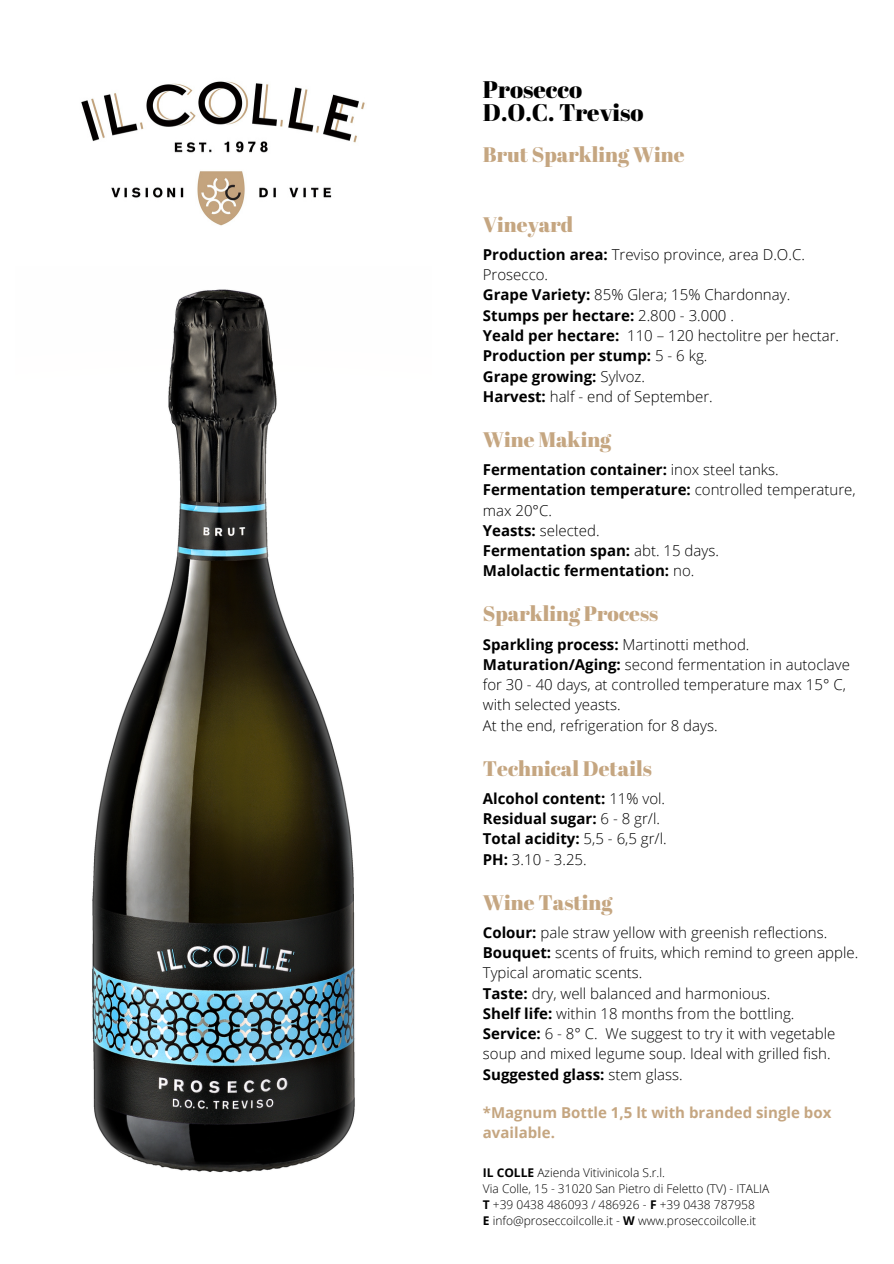
<style>
.page{position:relative;width:894px;height:1264px;background:#fff}
.page>*{position:absolute;margin:0;border:0;box-sizing:border-box;transform-origin:0 0}
.t1{font:24px "Abril Fatface";color:#000}
.t2{font:21px "Abril Fatface";color:#c5a681}
.t3{font:300 15px/20.2px "Open Sans";color:#000}
.t4{font:700 15px "Open Sans";color:#000}
.t5{font:700 15px/20.2px "Open Sans";color:#c5a681}
.t6{font:300 12px "Open Sans";color:#000}
.s1{font-weight:700}
.s2{font-weight:300}
</style>
<div class="page">
<img style="left:81px;top:81px;width:284px;height:145px">
<img style="left:92px;top:289px;width:263px;height:884px">
<p class="t1" style="left:482px;top:72px;width:101px">Prosecco</p>
<p class="t1" style="left:482px;top:96px;width:162px">D.O.C. Treviso</p>
<p class="t2" style="left:482px;top:140px;width:203px">Brut Sparkling Wine</p>
<p class="t2" style="left:482px;top:209px;width:92px">Vineyard</p>
<p class="t3" style="left:482px;top:244px;width:323px"><span class="s1">Production area:</span> Treviso province, area D.O.C.<br>Prosecco.</p>
<p class="t3" style="left:482px;top:284px;width:309px"><span class="s1">Grape Variety:</span> 85% Glera; 15% Chardonnay.</p>
<p class="t4" style="left:482px;top:305px;width:252px">Stumps per hectare: <span class="s2">2.800 - 3.000 .</span></p>
<p class="t3" style="left:482px;top:325px;width:358px"><span class="s1">Yeald per hectare:</span> 110 – 120 hectolitre per hectar.</p>
<p class="t4" style="left:482px;top:345px;width:226px">Production per stump: <span class="s2">5 - 6 kg.</span></p>
<p class="t4" style="left:482px;top:365px;width:164px">Grape growing: <span class="s2">Sylvoz.</span></p>
<p class="t3" style="left:482px;top:386px;width:231px"><span class="s1">Harvest:</span> half - end of September.</p>
<p class="t2" style="left:482px;top:424px;width:130px">Wine Making</p>
<p class="t4" style="left:482px;top:459px;width:297px">Fermentation container: <span class="s2">inox steel tanks.</span></p>
<p class="t3" style="left:482px;top:479px;width:374px"><span class="s1">Fermentation temperature:</span> controlled temperature, max 20°C.</p>
<p class="t3" style="left:482px;top:520px;width:118px"><span class="s1">Yeasts:</span> selected.</p>
<p class="t4" style="left:482px;top:540px;width:237px">Fermentation span: <span class="s2">abt. 15 days.</span></p>
<p class="t4" style="left:482px;top:560px;width:213px">Malolactic fermentation: <span class="s2">no.</span></p>
<p class="t2" style="left:482px;top:599px;width:177px">Sparkling Process</p>
<p class="t4" style="left:482px;top:633px;width:268px">Sparkling process: <span class="s2">Martinotti method.</span></p>
<p class="t3" style="left:482px;top:654px;width:368px"><span class="s1">Maturation/Aging:</span> second fermentation in autoclave for 30 - 40 days, at controlled temperature max 15° C, with selected yeasts.</p>
<p class="t3" style="left:482px;top:714px;width:236px">At the end, refrigeration for 8 days.</p>
<p class="t2" style="left:482px;top:753px;width:170px">Technical Details</p>
<p class="t4" style="left:482px;top:787px;width:184px">Alcohol content: <span class="s2">11% vol.</span></p>
<p class="t4" style="left:482px;top:808px;width:178px">Residual sugar: <span class="s2">6 - 8 gr/l.</span></p>
<p class="t4" style="left:482px;top:828px;width:185px">Total acidity: <span class="s2">5,5 - 6,5 gr/l.</span></p>
<p class="t3" style="left:482px;top:848px;width:105px"><span class="s1">PH:</span> 3.10 - 3.25.</p>
<p class="t2" style="left:482px;top:887px;width:131px">Wine Tasting</p>
<p class="t3" style="left:482px;top:921px;width:346px"><span class="s1">Colour:</span> pale straw yellow with greenish reflections.</p>
<p class="t3" style="left:482px;top:942px;width:377px"><span class="s1">Bouquet:</span> scents of fruits, which remind to green apple.</p>
<p class="t3" style="left:482px;top:962px;width:161px">Typical aromatic scents.</p>
<p class="t3" style="left:482px;top:982px;width:289px"><span class="s1">Taste:</span> dry, well balanced and harmonious.</p>
<p class="t3" style="left:482px;top:1002px;width:313px"><span class="s1">Shelf life:</span> within 18 months from the bottling.</p>
<p class="t3" style="left:482px;top:1023px;width:354px"><span class="s1">Service:</span> 6 - 8° C. We suggest to try it with vegetable soup and mixed legume soup. Ideal with grilled fish.</p>
<p class="t4" style="left:482px;top:1063px;width:201px">Suggested glass: <span class="s2">stem glass.</span></p>
<p class="t5" style="left:482px;top:1102px;width:350px">*Magnum Bottle 1,5 lt with branded single box available.</p>
<p class="t6" style="left:482px;top:1164px;width:183px"><span class="s1">IL COLLE</span> Azienda Vitivinicola S.r.l.</p>
<p class="t6" style="left:482px;top:1180px;width:288px">Via Colle, 15 - 31020 San Pietro di Feletto (TV) - ITALIA</p>
<p class="t6" style="left:482px;top:1196px;width:273px"><span class="s1">T</span> +39 0438 486093 / 486926 - <span class="s1">F</span> +39 0438 787958</p>
<p class="t6" style="left:482px;top:1212px;width:275px"><span class="s1">E</span> info@proseccoilcolle.it - <span class="s1">W</span> www.proseccoilcolle.it</p>
</div>
